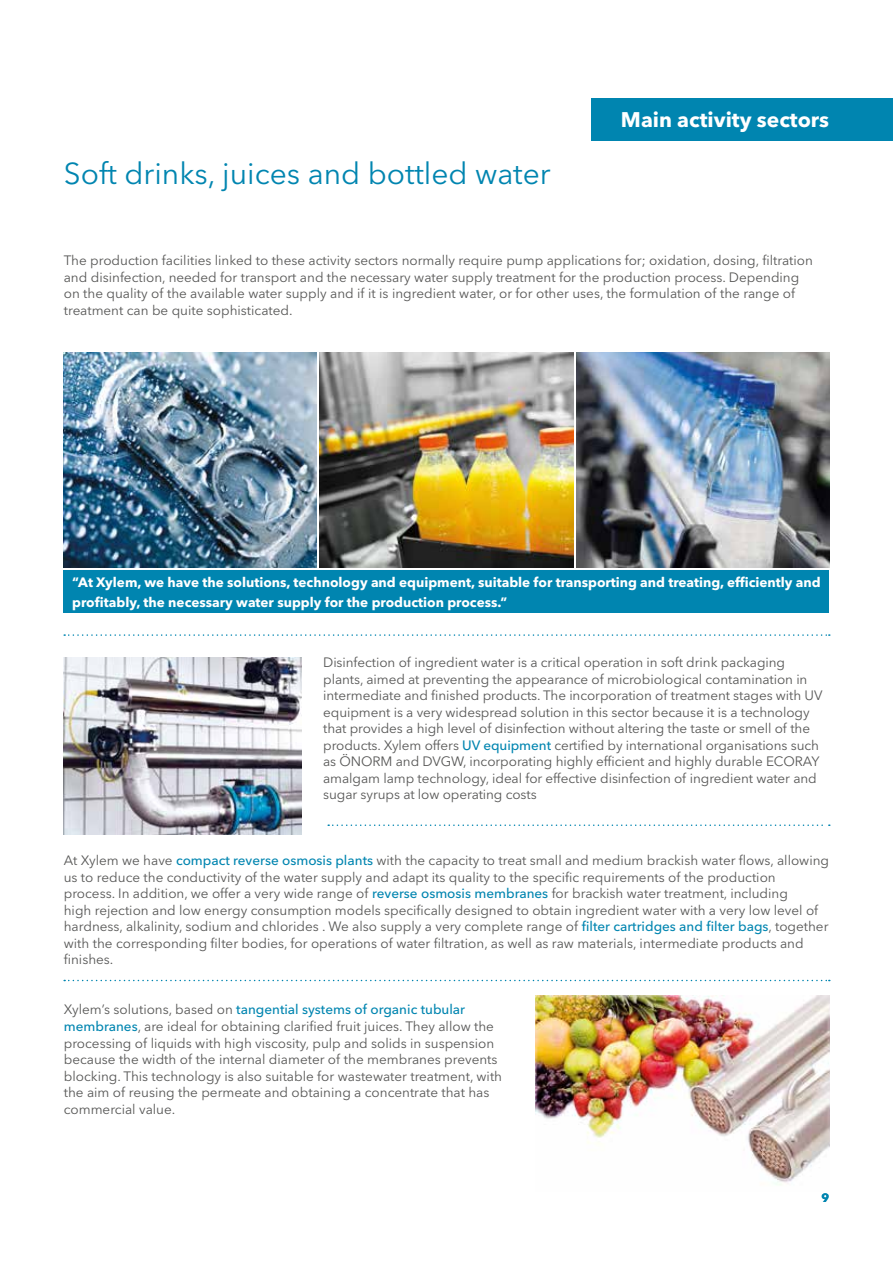
<style>
.page{position:relative;width:893px;height:1263px;background:#fff}
.page>*{position:absolute;margin:0;border:0;box-sizing:border-box;transform-origin:0 0}
.t1{font:30px "Avenir Next LT Pro";color:#0085b0}
.t2{font:700 21px "Avenir Next LT Pro";color:#fff}
.t3{font:13.5px/16.5px "Avenir Next LT Pro";color:#575756}
.t4{font:700 13.5px/19.5px "Avenir Next LT Pro";color:#fff}
.t5{font:700 12px "Avenir Next LT Pro";color:#0085b0}
.s1{font-weight:500;color:#0085b0}
</style>
<div class="page">
<img style="left:535px;top:995px;width:294px;height:190px">
<img style="left:64px;top:353px;width:253px;height:214px">
<img style="left:320px;top:353px;width:253px;height:214px">
<img style="left:576px;top:353px;width:253px;height:214px">
<div style="left:64px;top:570px;width:765px;height:43px;background:#0085b0"></div>
<img style="left:64px;top:658px;width:238px;height:177px">
<svg style="left:64px;top:634px;width:766px;height:2px"></svg>
<svg style="left:328px;top:824px;width:502px;height:2px"></svg>
<svg style="left:64px;top:980px;width:766px;height:1px"></svg>
<div style="left:591px;top:98px;width:302px;height:42px;background:#0085b0"></div>
<h1 class="t1" style="left:64px;top:156px;width:488px">Soft drinks, juices and bottled water</h1>
<h2 class="t2" style="left:621px;top:107px;width:210px">Main activity sectors</h2>
<p class="t3" style="left:64px;top:252px;width:751px">The production facilities linked to these activity sectors normally require pump applications for; oxidation, dosing, filtration and disinfection, needed for transport and the necessary water supply treatment for the production process. Depending on the quality of the available water supply and if it is ingredient water, or for other uses, the formulation of the range of treatment can be quite sophisticated.</p>
<p class="t4" style="left:72px;top:573px;width:750px">“At Xylem, we have the solutions, technology and equipment, suitable for transporting and treating, efficiently and profitably, the necessary water supply for the production process.”</p>
<p class="t3" style="left:323px;top:654px;width:501px">Disinfection of ingredient water is a critical operation in soft drink packaging plants, aimed at preventing the appearance of microbiological contamination in intermediate and finished products. The incorporation of treatment stages with UV equipment is a very widespread solution in this sector because it is a technology that provides a high level of disinfection without altering the taste or smell of the products. Xylem offers <span class="s1">UV equipment</span> certified by international organisations such as ÖNORM and DVGW, incorporating highly efficient and highly durable ECORAY amalgam lamp technology, ideal for effective disinfection of ingredient water and sugar syrups at low operating costs</p>
<p class="t3" style="left:64px;top:852px;width:767px">At Xylem we have <span class="s1">compact reverse osmosis plants</span> with the capacity to treat small and medium brackish water flows, allowing us to reduce the conductivity of the water supply and adapt its quality to the specific requirements of the production process. In addition, we offer a very wide range of <span class="s1">reverse osmosis membranes</span> for brackish water treatment, including<br>high rejection and low energy consumption models specifically designed to obtain ingredient water with a very low level of hardness, alkalinity, sodium and chlorides . We also supply a very complete range of <span class="s1">filter cartridges and filter bags</span>, together with the corresponding filter bodies, for operations of water filtration, as well as raw materials, intermediate products and finishes.</p>
<p class="t3" style="left:64px;top:1001px;width:440px">Xylem’s solutions, based on <span class="s1">tangential systems of organic tubular membranes</span>, are ideal for obtaining clarified fruit juices. They allow the processing of liquids with high viscosity, pulp and solids in suspension because the width of the internal diameter of the membranes prevents blocking. This technology is also suitable for wastewater treatment, with the aim of reusing the permeate and obtaining a concentrate that has commercial value.</p>
<p class="t5" style="left:821px;top:1191px;width:9px">9</p>
</div>
